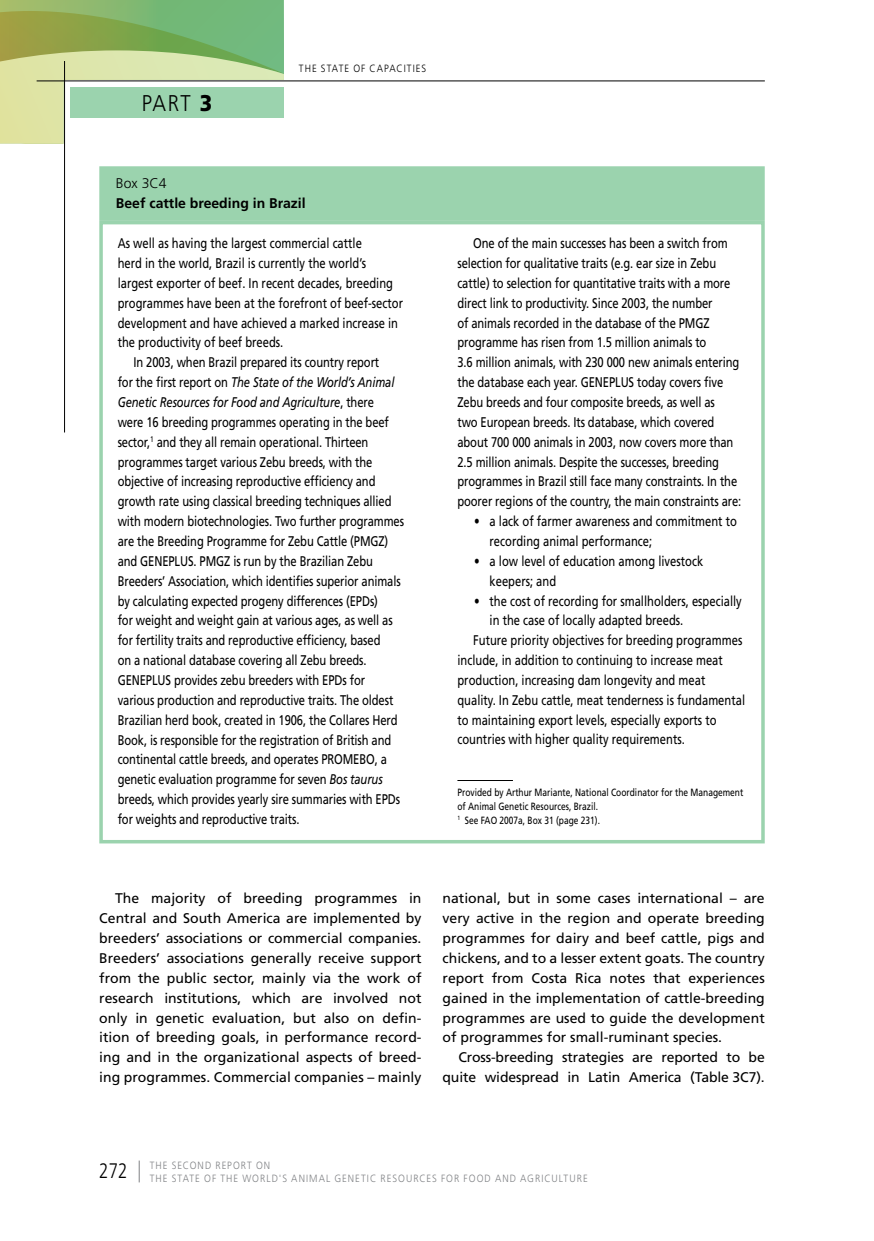
<style>
.page{position:relative;width:874px;height:1241px;background:#fff}
.page>*{position:absolute;margin:0;border:0;box-sizing:border-box;transform-origin:0 0}
.t1{font:300 22.75px "Frutiger LT Std";color:#000;scale:.9 1}
.t2{font:300 21px "Frutiger LT Std";color:#000;scale:.8 1}
.t3{font:14px/19.8px "Frutiger LT Std";letter-spacing:-.01em;color:#000;scale:.8 1}
.t4{font:14px/19.8px "Frutiger LT Std";letter-spacing:-.01em;color:#000;text-align:justify}
.t5{font:italic 14px "Frutiger LT Std";letter-spacing:-.01em;color:#000;scale:.8 1}
.t6{font:700 14px "Frutiger LT Std";color:#000}
.t7{font:300 14px "Frutiger LT Std";color:#000}
.t8{font:10.5px/14px "Frutiger LT Std";color:#000;scale:.8 1}
.t9{font:300 10.5px/12.2px "Frutiger LT Std";letter-spacing:.11em;color:#808285;scale:.9 1}
.t10{font:300 10.5px "Frutiger LT Std";letter-spacing:.11em;color:#000;scale:.9 1}
.s1{font-weight:900}
.s2{font-style:normal}
.s3{font-style:italic}
</style>
<div class="page">
<svg style="left:0;top:0;width:284px;height:144px"></svg>
<div style="left:70px;top:87px;width:214px;height:31px;background:#9bd3ae"></div>
<hr style="left:37px;top:80px;width:727px;height:1px;background:#000">
<hr style="left:64px;top:61px;width:1px;height:371px;background:#000">
<svg style="left:139px;top:1160px;width:1px;height:22px"></svg>
<hr style="left:457px;top:780px;width:55px;height:1px;background:#000">
<div style="left:99px;top:221px;width:665px;height:622px;border:4px solid #9bd3ae"></div>
<div style="left:100px;top:167px;width:663px;height:53px;background:#9bd3ae"></div>
<div style="left:99px;top:166px;width:665px;height:55px;border:2px solid #9bd3ae"></div>
<h1 class="t1" style="left:142px;top:90px;width:80px">PART <span class="s1">3</span></h1>
<p class="t10" style="left:299px;top:62px;width:143px">THE STATE OF CAPACITIES</p>
<p class="t7" style="left:116px;top:176px;width:52px">BOX 3C4</p>
<p class="t6" style="left:116px;top:195px;width:191px">Beef cattle breeding in Brazil</p>
<p class="t3" style="left:118px;top:233px;width:306px">As well as having the largest commercial cattle</p>
<p class="t3" style="left:118px;top:253px;width:312px">herd in the world, Brazil is currently the world’s</p>
<p class="t3" style="left:118px;top:273px;width:345px">largest exporter of beef. In recent decades, breeding</p>
<p class="t3" style="left:118px;top:293px;width:358px">programmes have been at the forefront of beef-sector</p>
<p class="t3" style="left:118px;top:313px;width:352px">development and have achieved a marked increase in</p>
<p class="t3" style="left:118px;top:333px;width:208px">the productivity of beef breeds.</p>
<p class="t3" style="left:133px;top:352px;width:308px">In 2003, when Brazil prepared its country report</p>
<p class="t5" style="left:118px;top:374px;width:347px"><span class="s2">for the first report on</span> The State of the World’s Animal</p>
<p class="t5" style="left:118px;top:394px;width:321px">Genetic Resources for Food and Agriculture<span class="s2">, there</span></p>
<p class="t3" style="left:118px;top:412px;width:340px">were 16 breeding programmes operating in the beef</p>
<p class="t3" style="left:118px;top:432px;width:315px">sector,<sup>1</sup> and they all remain operational. Thirteen</p>
<p class="t3" style="left:118px;top:452px;width:319px">programmes target various Zebu breeds, with the</p>
<p class="t3" style="left:118px;top:471px;width:323px">objective of increasing reproductive efficiency and</p>
<p class="t3" style="left:118px;top:491px;width:343px">growth rate using classical breeding techniques allied</p>
<p class="t3" style="left:118px;top:511px;width:359px">with modern biotechnologies. Two further programmes</p>
<p class="t3" style="left:118px;top:531px;width:339px">are the Breeding Programme for Zebu Cattle (PMGZ)</p>
<p class="t3" style="left:118px;top:551px;width:320px">and GENEPLUS. PMGZ is run by the Brazilian Zebu</p>
<p class="t3" style="left:118px;top:571px;width:355px">Breeders’ Association, which identifies superior animals</p>
<p class="t3" style="left:118px;top:590px;width:327px">by calculating expected progeny differences (EPDs)</p>
<p class="t3" style="left:118px;top:610px;width:345px">for weight and weight gain at various ages, as well as</p>
<p class="t3" style="left:118px;top:630px;width:330px">for fertility traits and reproductive efficiency, based</p>
<p class="t3" style="left:118px;top:650px;width:312px">on a national database covering all Zebu breeds.</p>
<p class="t3" style="left:118px;top:670px;width:310px">GENEPLUS provides zebu breeders with EPDs for</p>
<p class="t3" style="left:118px;top:690px;width:346px">various production and reproductive traits. The oldest</p>
<p class="t3" style="left:118px;top:710px;width:351px">Brazilian herd book, created in 1906, the Collares Herd</p>
<p class="t3" style="left:118px;top:729px;width:343px">Book, is responsible for the registration of British and</p>
<p class="t3" style="left:118px;top:749px;width:338px">continental cattle breeds, and operates PROMEBO, a</p>
<p class="t3" style="left:118px;top:769px;width:332px">genetic evaluation programme for seven <span class="s3">Bos taurus</span></p>
<p class="t3" style="left:118px;top:789px;width:354px">breeds, which provides yearly sire summaries with EPDs</p>
<p class="t3" style="left:118px;top:809px;width:228px">for weights and reproductive traits.</p>
<p class="t3" style="left:457px;top:233px;width:356px;text-indent:16px">One of the main successes has been a switch from selection for qualitative traits (e.g. ear size in Zebu cattle) to selection for quantitative traits with a more direct link to productivity. Since 2003, the number<br>of animals recorded in the database of the PMGZ programme has risen from 1.5 million animals to<br>3.6 million animals, with 230 000 new animals entering the database each year. GENEPLUS today covers five Zebu breeds and four composite breeds, as well as<br>two European breeds. Its database, which covered about 700 000 animals in 2003, now covers more than 2.5 million animals. Despite the successes, breeding programmes in Brazil still face many constraints. In the poorer regions of the country, the main constraints are:</p>
<p class="t3" style="left:489px;top:511px;width:310px;text-indent:-15px">• a lack of farmer awareness and commitment to recording animal performance;</p>
<p class="t3" style="left:489px;top:551px;width:268px;text-indent:-15px">• a low level of education among livestock keepers; and</p>
<p class="t3" style="left:474px;top:590px;width:336px">• the cost of recording for smallholders, especially</p>
<p class="t3" style="left:489px;top:610px;width:243px">in the case of locally adapted breeds.</p>
<p class="t3" style="left:473px;top:630px;width:338px">Future priority objectives for breeding programmes</p>
<p class="t3" style="left:457px;top:650px;width:333px">include, in addition to continuing to increase meat</p>
<p class="t3" style="left:457px;top:670px;width:311px">production, increasing dam longevity and meat</p>
<p class="t3" style="left:457px;top:690px;width:361px">quality. In Zebu cattle, meat tenderness is fundamental</p>
<p class="t3" style="left:457px;top:709px;width:325px">to maintaining export levels, especially exports to</p>
<p class="t3" style="left:457px;top:729px;width:285px">countries with higher quality requirements.</p>
<p class="t8" style="left:457px;top:785px;width:359px">Provided by Arthur Mariante, National Coordinator for the Management of Animal Genetic Resources, Brazil.<br><sup>1</sup> See FAO 2007a, Box 31 (page 231).</p>
<p class="t4" style="left:99px;top:888px;width:323px;text-indent:16px">The majority of breeding programmes in Central and South America are implemented by breeders’ associations or commercial companies.<br>Breeders’ associations generally receive support from the public sector, mainly via the work of research institutions, which are involved not only in genetic evaluation, but also on defin&shy;ition of breeding goals, in performance record&shy;ing and in the organizational aspects of breed&shy;ing programmes. Commercial companies – mainly</p>
<p class="t4" style="left:442px;top:888px;width:323px">national, but in some cases international – are very active in the region and operate breeding programmes for dairy and beef cattle, pigs and chickens, and to a lesser extent goats. The country report from Costa Rica notes that experiences gained in the implementation of cattle-breeding programmes are used to guide the development of programmes for small-ruminant species.</p>
<p class="t4" style="left:442px;top:1047px;width:323px;text-align:right">Cross-breeding strategies are reported to be quite widespread in Latin America (Table 3C7).</p>
<h2 class="t2" style="left:99px;top:1158px;width:37px">272</h2>
<p class="t9" style="left:150px;top:1159px;width:135px;text-indent:22px">SECOND REPORT ON<br>THE STATE OF THE</p>
<p class="t9" style="left:150px;top:1159px;width:8px">THE</p>
<p class="t9" style="left:242px;top:1171px;width:118px">WORLD'S ANI MAL GENETIC</p>
<p class="t9" style="left:380px;top:1171px;width:8px">RESO</p>
<p class="t9" style="left:406px;top:1171px;width:16px">URCES</p>
<p class="t9" style="left:441px;top:1171px;width:34px">FO R FOOD</p>
<p class="t9" style="left:494px;top:1171px;width:9px">AND</p>
<p class="t9" style="left:520px;top:1171px;width:70px">AGRICULTURE</p>
</div>
